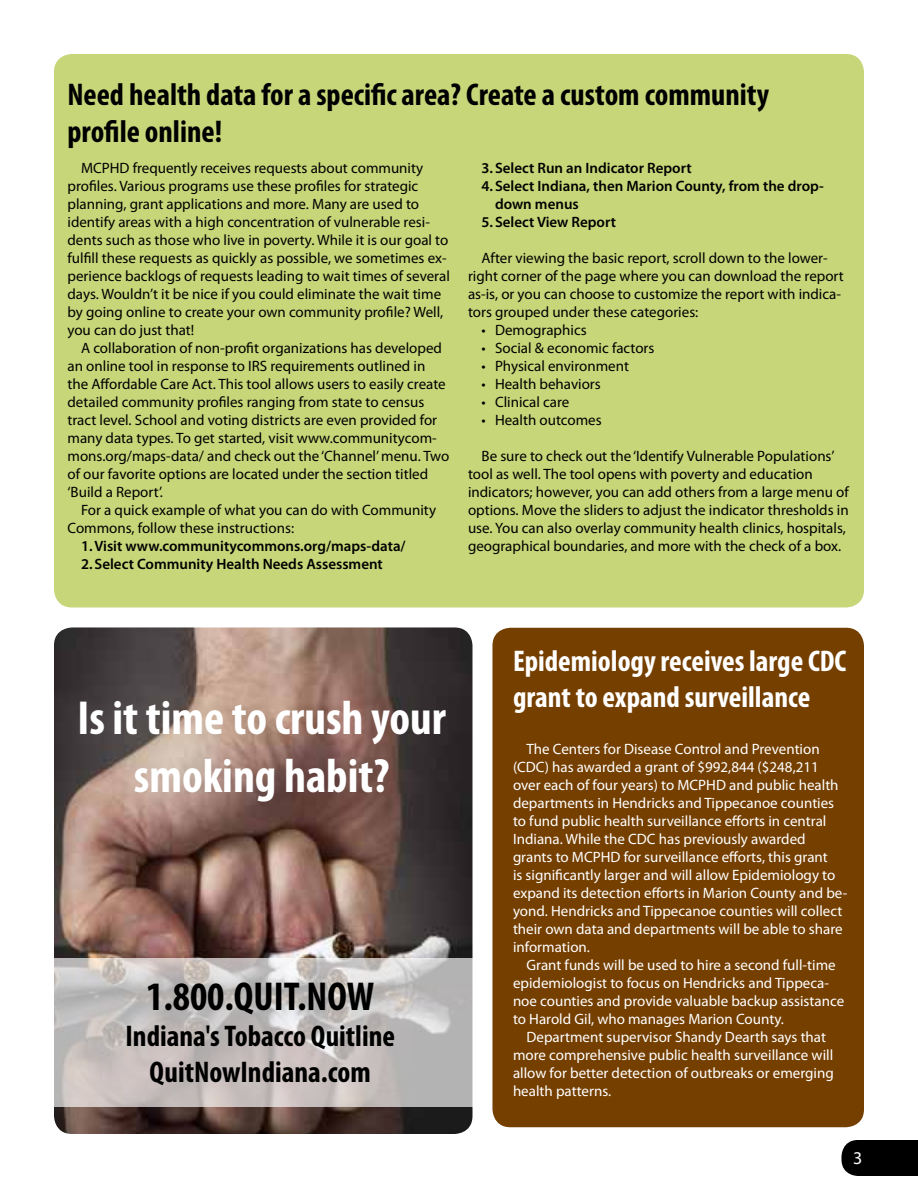
<style>
.page{position:relative;width:918px;height:1188px;background:#fff}
.page>*{position:absolute;margin:0;border:0;box-sizing:border-box;transform-origin:0 0}
.t1{font:700 condensed 48px/57.6px "Myriad Pro";color:#fff;text-align:center}
.t2{font:700 condensed 40.5px "Myriad Pro";color:#000}
.t3{font:700 condensed 31.5px/37.8px "Myriad Pro";color:#000}
.t4{font:700 condensed 30px/36px "Myriad Pro";color:#fff}
.t5{font:700 condensed 30px/36px "Myriad Pro";color:#000;text-align:center}
.t6{font:18px "Myriad Pro";color:#fff}
.t7{font:15px/18px "Myriad Pro";color:#000}
.t8{font:15px/18px "Myriad Pro";color:#fff}
.t9{font:600 15px/18px "Myriad Pro";color:#000}
</style>
<div class="page">
<div style="left:841px;top:1140px;width:77px;height:36px;background:#000"></div>
<img style="left:54px;top:627px;width:418px;height:507px">
<svg style="left:54px;top:958px;width:418px;height:149px;background:#c4bfbd"></svg>
<div style="left:54px;top:54px;width:810px;height:554px;background:#c7d678;border-radius:18px"></div>
<div style="left:492px;top:628px;width:372px;height:499px;background:#753f00;border-radius:18px"></div>
<h3 class="t3" style="left:68px;top:75px;width:703px">Need health data for a specific area? Create a custom community profile online!</h3>
<p class="t7" style="left:68px;top:159px;width:384px;text-indent:14px">MCPHD frequently receives requests about community profiles. Various programs use these profiles for strategic planning, grant applications and more. Many are used to identify areas with a high concentration of vulnerable resi&shy;dents such as those who live in poverty. While it is our goal to fulfill these requests as quickly as possible, we sometimes ex&shy;perience backlogs of requests leading to wait times of several days. Wouldn’t it be nice if you could eliminate the wait time by going online to create your own community profile? Well, you can do just that!</p>
<p class="t7" style="left:68px;top:339px;width:383px;text-indent:14px">A collaboration of non-profit organizations has developed an online tool in response to IRS requirements outlined in the Affordable Care Act. This tool allows users to easily create detailed community profiles ranging from state to census tract level. School and voting districts are even provided for many data types. To get started, visit www.communitycom&shy;mons.org/maps-data/ and check out the ‘Channel’ menu. Two of our favorite options are located under the section titled ‘Build a Report’.</p>
<p class="t7" style="left:68px;top:501px;width:370px;text-indent:14px">For a quick example of what you can do with Community<br>Commons, follow these instructions:</p>
<p class="t9" style="left:81px;top:537px;width:326px">1.Visit www.communitycommons.org/maps-data/<br>2.Select Community Health Needs Assessment</p>
<p class="t9" style="left:482px;top:159px;width:212px">3.Select Run an Indicator Report</p>
<p class="t9" style="left:482px;top:177px;width:344px">4.Select Indiana, then Marion County, from the drop-</p>
<p class="t9" style="left:495px;top:195px;width:85px">down menus</p>
<p class="t9" style="left:482px;top:213px;width:136px">5.Select View Report</p>
<p class="t7" style="left:468px;top:249px;width:377px;text-indent:14px">After viewing the basic report, scroll down to the lower&shy;right corner of the page where you can download the report as-is, or you can choose to customize the report with indica&shy;tors grouped under these categories:</p>
<p class="t7" style="left:482px;top:321px;width:107px">• Demographics</p>
<p class="t7" style="left:482px;top:339px;width:174px">• Social &amp; economic factors</p>
<p class="t7" style="left:482px;top:357px;width:149px">• Physical environment</p>
<p class="t7" style="left:482px;top:375px;width:121px">• Health behaviors</p>
<p class="t7" style="left:482px;top:393px;width:89px">• Clinical care</p>
<p class="t7" style="left:482px;top:411px;width:122px">• Health outcomes</p>
<p class="t7" style="left:468px;top:447px;width:382px;text-indent:14px">Be sure to check out the ‘Identify Vulnerable Populations’ tool as well. The tool opens with poverty and education indicators; however, you can add others from a large menu of options. Move the sliders to adjust the indicator thresholds in use. You can also overlay community health clinics, hospitals, geographical boundaries, and more with the check of a box.</p>
<h1 class="t1" style="left:77px;top:689px;width:370px">Is it time to crush your smoking habit?</h1>
<h2 class="t2" style="left:146px;top:971px;width:230px">1.800.QUIT.NOW</h2>
<h3 class="t5" style="left:126px;top:1017px;width:271px">Indiana's Tobacco Quitline<br>QuitNowIndiana.com</h3>
<h3 class="t4" style="left:513px;top:642px;width:335px">Epidemiology receives large CDC grant to expand surveillance</h3>
<p class="t8" style="left:513px;top:739px;width:336px;text-indent:14px">The Centers for Disease Control and Prevention (CDC) has awarded a grant of $992,844 ($248,211 over each of four years) to MCPHD and public health departments in Hendricks and Tippecanoe counties to fund public health surveillance efforts in central Indiana. While the CDC has previously awarded grants to MCPHD for surveillance efforts, this grant<br>is significantly larger and will allow Epidemiology to expand its detection efforts in Marion County and be&shy;yond. Hendricks and Tippecanoe counties will collect their own data and departments will be able to share information.</p>
<p class="t8" style="left:513px;top:955px;width:333px;text-indent:14px">Grant funds will be used to hire a second full-time epidemiologist to focus on Hendricks and Tippeca&shy;noe counties and provide valuable backup assistance to Harold Gil, who manages Marion County.</p>
<p class="t8" style="left:513px;top:1027px;width:322px;text-indent:14px">Department supervisor Shandy Dearth says that more comprehensive public health surveillance will allow for better detection of outbreaks or emerging health patterns.</p>
<p class="t6" style="left:853px;top:1147px;width:11px">3</p>
</div>
